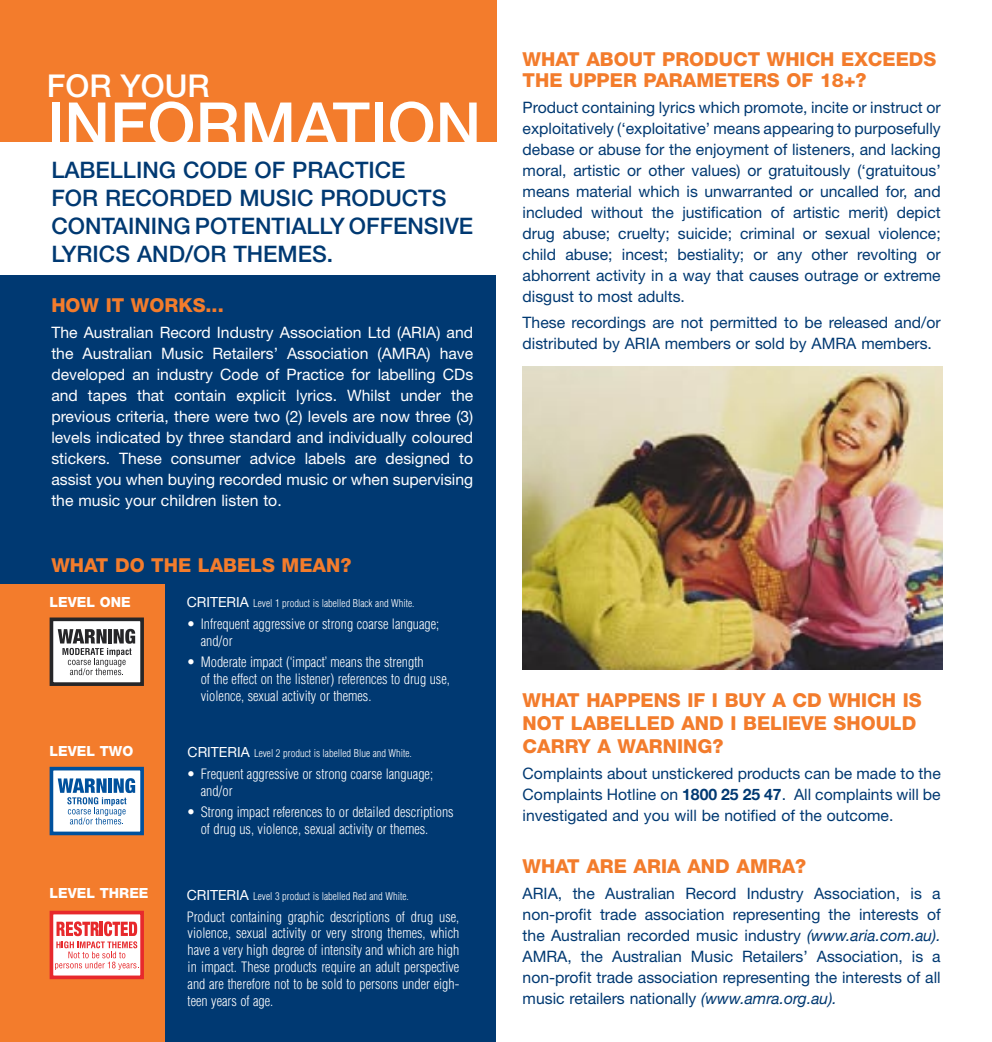
<style>
.page{position:relative;width:992px;height:1042px;background:#fff}
.page>*{position:absolute;margin:0;border:0;box-sizing:border-box;transform-origin:0 0}
.t1{font:500 63px "Helvetica Neue";color:#fff}
.t2{font:500 31.5px "Helvetica Neue";color:#fff}
.t3{font:500 22.75px/28px "Helvetica Neue";color:#003972}
.t4{font:800 19.25px/23.3px "Helvetica Neue";color:#f37c2c}
.t5{font:15.75px/21px "Helvetica Neue";color:#003972;text-align:justify}
.t6{font:15.75px/21px "Helvetica Neue";color:#fff;text-align:justify}
.t7{font:300 condensed 14px/16.8px "Helvetica";color:#fff}
.t8{font:800 14px "Helvetica Neue";color:#fff}
.t9{font:300 condensed 10.5px "Helvetica";color:#fff}
.s1{font-family:"Helvetica Neue";font-weight:400;font-stretch:normal;font-size:14px}
.s2{font-weight:700}
.s3{font-style:italic}
</style>
<div class="page">
<div style="left:0;top:276px;width:495px;height:766px;background:#003972"></div>
<div style="left:0;top:585px;width:165px;height:457px;background:#f37c2c"></div>
<div style="left:0;top:0;width:496px;height:141px;background:#f37c2c"></div>
<div style="left:51px;top:619px;width:91px;height:65px;background:#fff"></div>
<svg style="left:58px;top:629px;width:77px;height:46px"></svg>
<div style="left:50px;top:617px;width:94px;height:69px;border:4px solid #262628"></div>
<div style="left:51px;top:768px;width:91px;height:65px;background:#fff"></div>
<div style="left:50px;top:767px;width:94px;height:68px;border:4px solid #00519d"></div>
<svg style="left:58px;top:778px;width:77px;height:46px"></svg>
<div style="left:51px;top:912px;width:91px;height:65px;background:#fff"></div>
<svg style="left:55px;top:921px;width:84px;height:49px"></svg>
<div style="left:50px;top:911px;width:94px;height:68px;border:4px solid #e7292c"></div>
<img style="left:522px;top:367px;width:420px;height:302px">
<p class="t2" style="left:47px;top:67px;width:164px">FOR YOUR</p>
<p class="t1" style="left:47px;top:88px;width:436px">INFORMATION</p>
<p class="t3" style="left:51px;top:156px;width:356px">LABELLING CODE OF PRACTICE</p>
<p class="t3" style="left:51px;top:184px;width:397px">FOR RECORDED MUSIC PRODUCTS</p>
<p class="t3" style="left:51px;top:212px;width:423px">CONTAINING POTENTIALLY OFFENSIVE<br>LYRICS AND/OR THEMES.</p>
<p class="t4" style="left:51px;top:293px;width:174px">HOW IT WORKS...</p>
<p class="t6" style="left:51px;top:321px;width:423px">The Australian Record Industry Association Ltd (ARIA) and the Australian Music Retailers’ Association (AMRA) have developed an industry Code of Practice for labelling CDs and tapes that contain explicit lyrics. Whilst under the previous criteria, there were two (2) levels are now three (3) levels indicated by three standard and individually coloured stickers. These consumer advice labels are designed to assist you when buying recorded music or when supervising the music your children listen to.</p>
<p class="t4" style="left:51px;top:553px;width:302px">WHAT DO THE LABELS MEAN?</p>
<p class="t8" style="left:50px;top:594px;width:83px">LEVEL ONE</p>
<p class="t9" style="left:187px;top:597px;width:229px"><span class="s1">CRITERIA</span> Level 1 product is labelled Black and White.</p>
<p class="t7" style="left:201px;top:615px;width:240px;text-indent:-14px">• Infrequent aggressive or strong coarse language; and/or</p>
<p class="t7" style="left:201px;top:654px;width:251px;text-indent:-14px">• Moderate impact (‘impact’ means the strength<br>of the effect on the listener) references to drug use, violence, sexual activity or themes.</p>
<p class="t8" style="left:50px;top:742px;width:85px">LEVEL TWO</p>
<p class="t9" style="left:188px;top:747px;width:226px"><span class="s1">CRITERIA</span> Level 2 product is labelled Blue and White.</p>
<p class="t7" style="left:201px;top:765px;width:234px;text-indent:-14px">• Frequent aggressive or strong coarse language; and/or</p>
<p class="t7" style="left:201px;top:804px;width:254px;text-indent:-14px">• Strong impact references to or detailed descriptions of drug us, violence, sexual activity or themes.</p>
<p class="t8" style="left:50px;top:885px;width:100px">LEVEL THREE</p>
<p class="t9" style="left:187px;top:890px;width:224px"><span class="s1">CRITERIA</span> Level 3 product is labelled Red and White.</p>
<p class="t7" style="left:187px;top:908px;width:274px;text-align:justify">Product containing graphic descriptions of drug use, violence, sexual activity or very strong themes, which have a very high degree of intensity and which are high in impact. These products require an adult perspective and are therefore not to be sold to persons under eigh&shy;teen years of age.</p>
<p class="t4" style="left:523px;top:49px;width:415px;line-height:21px">WHAT ABOUT PRODUCT WHICH EXCEEDS<br>THE UPPER PARAMETERS OF 18+?</p>
<p class="t5" style="left:523px;top:97px;width:420px">Product containing lyrics which promote, incite or instruct or exploitatively (‘exploitative’ means appearing to purposefully debase or abuse for the enjoyment of listeners, and lacking moral, artistic or other values) or gratuitously (‘gratuitous’ means material which is unwarranted or uncalled for, and included without the justification of artistic merit) depict drug abuse; cruelty; suicide; criminal or sexual violence; child abuse; incest; bestiality; or any other revolting or abhorrent activity in a way that causes outrage or extreme disgust to most adults.</p>
<p class="t5" style="left:523px;top:312px;width:420px">These recordings are not permitted to be released and/or distributed by ARIA members or sold by AMRA members.</p>
<p class="t4" style="left:523px;top:688px;width:401px">WHAT HAPPENS IF I BUY A CD WHICH IS<br>NOT LABELLED AND I BELIEVE SHOULD<br>CARRY A WARNING?</p>
<p class="t5" style="left:523px;top:763px;width:420px">Complaints about unstickered products can be made to the Complaints Hotline on <span class="s2">1800 25 25 47</span>. All complaints will be investigated and you will be notified of the outcome.</p>
<p class="t4" style="left:523px;top:855px;width:285px">WHAT ARE ARIA AND AMRA?</p>
<p class="t5" style="left:523px;top:883px;width:420px">ARIA, the Australian Record Industry Association, is a non-profit trade association representing the interests of the Australian recorded music industry <span class="s3">(www.aria.com.au).<br></span>AMRA, the Australian Music Retailers’ Association, is a non-profit trade association representing the interests of all music retailers nationally <span class="s3">(www.amra.org.au).</span></p>
</div>
